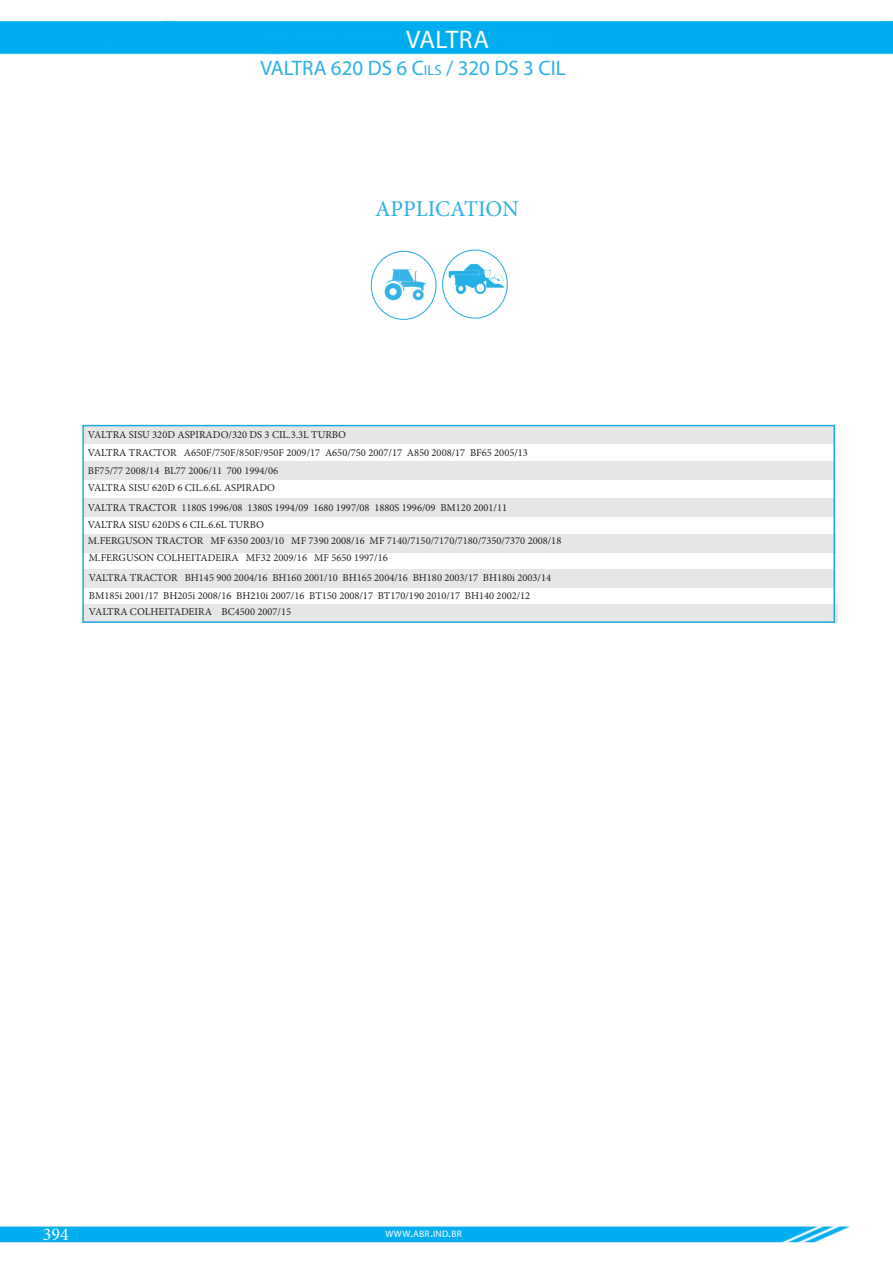
<style>
.page{position:relative;width:893px;height:1263px;background:#fff}
.page>*{position:absolute;margin:0;border:0;box-sizing:border-box;transform-origin:0 0}
.t1{font:25.5px "Myriad Pro";letter-spacing:.02em;color:#fff}
.t2{font:22.5px "Minion Pro";letter-spacing:-.005em;color:#2bb0e5}
.t3{font:21px "Myriad Pro";color:#2ab1e6}
.t4{font:18px "Minion Pro";color:#fff}
.t5{font:10.5px "Minion Pro";color:#231f20}
.t6{font:9.45px "Myriad Pro";letter-spacing:.03em;color:#fff}
.s1{font-size:14.7px}
.s2{font-size:13.5px}
</style>
<div class="page">
<img style="left:0;top:20px;width:865px;height:35px">
<img style="left:865px;top:20px;width:28px;height:35px">
<div style="left:83px;top:425px;width:752px;height:18px;background:#e6e6e6"></div>
<div style="left:83px;top:461px;width:751px;height:19px;background:#e6e6e6"></div>
<div style="left:83px;top:498px;width:751px;height:19px;background:#e6e6e6"></div>
<div style="left:83px;top:569px;width:752px;height:18px;background:#e6e6e6"></div>
<div style="left:82px;top:534px;width:754px;height:18px;background:#e6e6e6"></div>
<div style="left:82px;top:604px;width:755px;height:19px;background:#e6e6e6"></div>
<div style="left:82px;top:425px;width:753px;height:198px;border:2px solid #16ace3"></div>
<img style="left:384px;top:266px;width:48px;height:51px">
<div style="left:371px;top:251px;width:65px;height:69px;border:1px solid #1fa9e1;border-radius:50%"></div>
<img style="left:447px;top:258px;width:61px;height:37px">
<div style="left:442px;top:250px;width:66px;height:68px;border:1px solid #1fa9e1;border-radius:50%"></div>
<img style="left:0;top:1226px;width:850px;height:17px">
<h1 class="t1" style="left:406px;top:24px;width:84px">VALTRA</h1>
<p class="t3" style="left:260px;top:55px;width:307px">VALTRA 620 DS 6 C<span class="s1">ILS</span> / 320 DS 3 CIL</p>
<p class="t2" style="left:375px;top:194px;width:145px">APPLICATION</p>
<p class="t5" style="left:88px;top:427px;width:260px">VALTRA SISU 320D ASPIRADO/320 DS 3 CIL.3.3L TURBO</p>
<p class="t5" style="left:88px;top:445px;width:441px">VALTRA TRACTOR A650F/750F/850F/950F 2009/17 A650/750 2007/17 A850 2008/17 BF65 2005/13</p>
<p class="t5" style="left:88px;top:464px;width:192px">BF75/77 2008/14 BL77 2006/11 700 1994/06</p>
<p class="t5" style="left:88px;top:480px;width:189px">VALTRA SISU 620D 6 CIL.6.6L ASPIRADO</p>
<p class="t5" style="left:88px;top:501px;width:421px">VALTRA TRACTOR 1180S 1996/08 1380S 1994/09 1680 1997/08 1880S 1996/09 BM120 2001/11</p>
<p class="t5" style="left:88px;top:518px;width:178px">VALTRA SISU 620DS 6 CIL.6.6L TURBO</p>
<p class="t5" style="left:88px;top:534px;width:475px">M.FERGUSON TRACTOR MF 6350 2003/10 MF 7390 2008/16 MF 7140/7150/7170/7180/7350/7370 2008/18</p>
<p class="t5" style="left:89px;top:551px;width:300px">M.FERGUSON COLHEITADEIRA MF32 2009/16 MF 5650 1997/16</p>
<p class="t5" style="left:89px;top:570px;width:464px">VALTRA TRACTOR BH145 900 2004/16 BH160 2001/10 BH165 2004/16 BH180 2003/17 BH180i 2003/14</p>
<p class="t5" style="left:89px;top:588px;width:443px">BM185i 2001/17 BH205i 2008/16 BH210i 2007/16 BT150 2008/17 BT170/190 2010/17 BH140 2002/12</p>
<p class="t5" style="left:89px;top:604px;width:204px">VALTRA COLHEITADEIRA BC4500 2007/15</p>
<h3 class="t4" style="left:43px;top:1222px;width:27px">394</h3>
<p class="t6" style="left:386px;top:1228px;width:78px">WWW<span class="s2">.</span>ABR<span class="s2">.</span>IND<span class="s2">.</span>BR</p>
</div>
